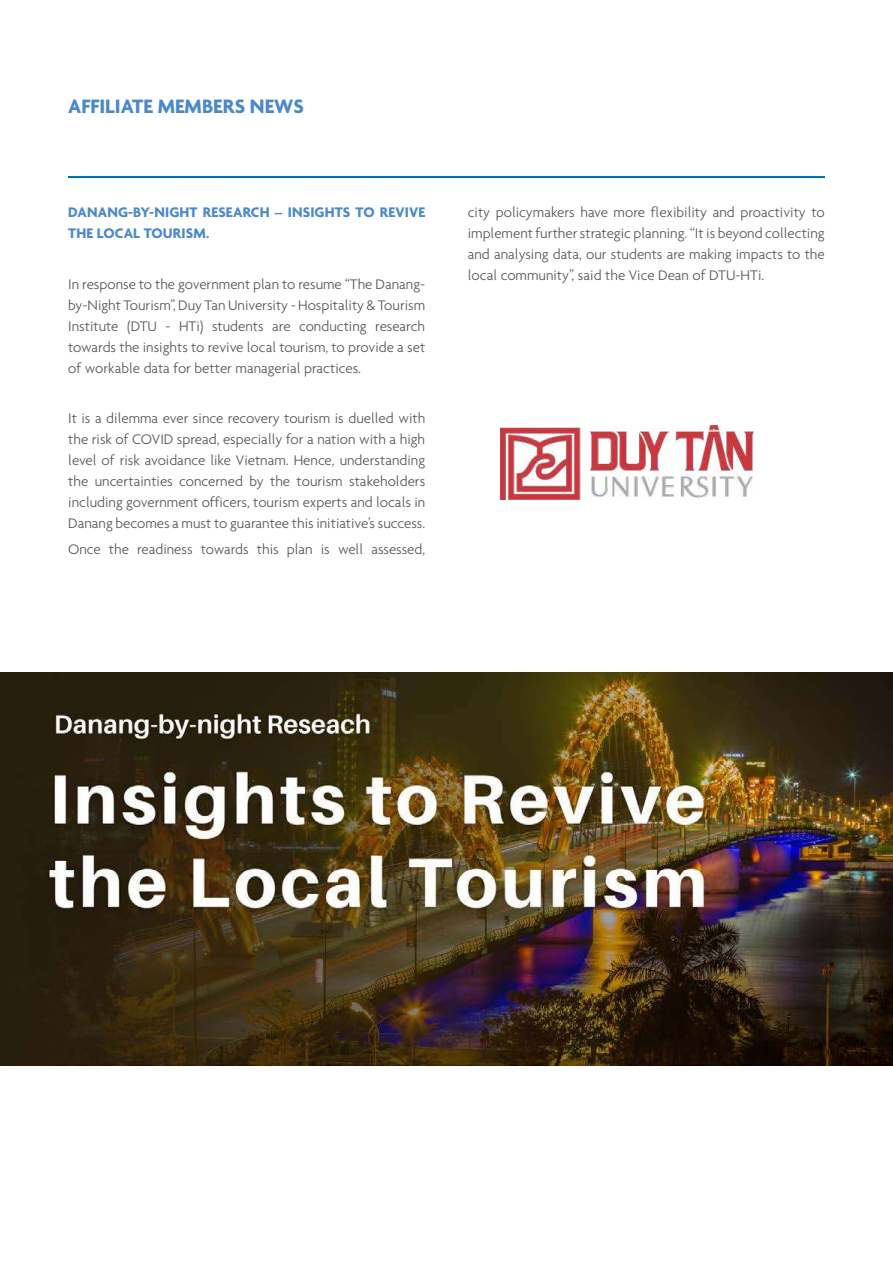
<style>
.page{position:relative;width:893px;height:1263px;background:#fff}
.page>*{position:absolute;margin:0;border:0;box-sizing:border-box;transform-origin:0 0}
.t1{font:700 21px "Agenda";color:#4b89c8}
.t2{font:300 15px/21px "Agenda";color:#575756;text-align:justify}
.t3{font:700 15px/21px "Agenda";letter-spacing:.01em;color:#4b89c8}
</style>
<div class="page">
<hr style="left:68px;top:176px;width:757px;height:2px;background:#0071b9">
<img style="left:0;top:673px;width:893px;height:392px">
<img style="left:501px;top:425px;width:253px;height:75px">
<h1 class="t1" style="left:68px;top:95px;width:237px">AFFILIATE MEMBERS NEWS</h1>
<p class="t3" style="left:68px;top:203px;width:358px">DANANG-BY-NIGHT RESEARCH – INSIGHTS TO REVIVE<br>THE LOCAL TOURISM.</p>
<p class="t2" style="left:68px;top:273px;width:359px">In response to the government plan to resume “The Danang&shy;by-Night Tourism”, Duy Tan University - Hospitality &amp; Tourism Institute (DTU - HTi) students are conducting research towards the insights to revive local tourism, to provide a set of workable data for better managerial practices.</p>
<p class="t2" style="left:68px;top:408px;width:359px">It is a dilemma ever since recovery tourism is duelled with the risk of COVID spread, especially for a nation with a high level of risk avoidance like Vietnam. Hence, understanding the uncertainties concerned by the tourism stakeholders including government officers, tourism experts and locals in Danang becomes a must to guarantee this initiative’s success.</p>
<p class="t2" style="left:68px;top:538px;width:358px">Once the readiness towards this plan is well assessed,</p>
<p class="t2" style="left:468px;top:202px;width:359px">city policymakers have more flexibility and proactivity to implement further strategic planning. “It is beyond collecting and analysing data, our students are making impacts to the local community”, said the Vice Dean of DTU-HTi.</p>
</div>
